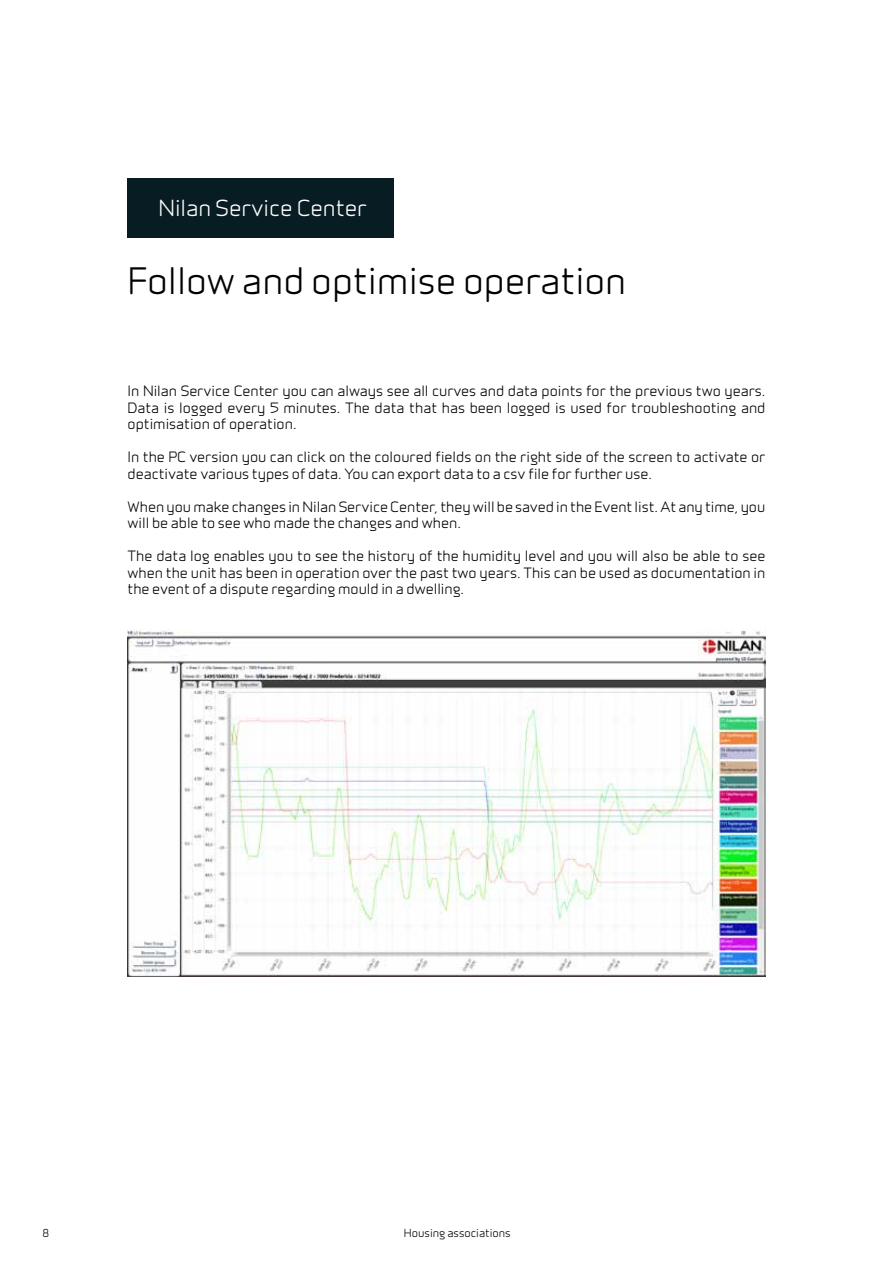
<style>
.page{position:relative;width:893px;height:1263px;background:#fff}
.page>*{position:absolute;margin:0;border:0;box-sizing:border-box;transform-origin:0 0}
.t1{font:500 34.5px "Infinity";color:#000}
.t2{font:500 21px "Infinity";color:#fff}
.t3{font:500 13.5px/16.5px "Infinity";color:#000;text-align:justify}
.t4{font:500 10.5px "Infinity";color:#000}
</style>
<div class="page">
<div style="left:128px;top:179px;width:266px;height:59px;background:#081c24"></div>
<img style="left:128px;top:630px;width:637px;height:346px">
<h2 class="t2" style="left:158px;top:193px;width:210px">Nilan Service Center</h2>
<h1 class="t1" style="left:128px;top:256px;width:500px">Follow and optimise operation</h1>
<p class="t3" style="left:128px;top:382px;width:639px">In Nilan Service Center you can always see all curves and data points for the previous two years.<br>Data is logged every 5 minutes. The data that has been logged is used for troubleshooting and optimisation of operation.</p>
<p class="t3" style="left:128px;top:448px;width:639px">In the PC version you can click on the coloured fields on the right side of the screen to activate or deactivate various types of data. You can export data to a csv file for further use.</p>
<p class="t3" style="left:128px;top:498px;width:639px">When you make changes in Nilan Service Center, they will be saved in the Event list. At any time, you will be able to see who made the changes and when.</p>
<p class="t3" style="left:128px;top:547px;width:639px">The data log enables you to see the history of the humidity level and you will also be able to see when the unit has been in operation over the past two years. This can be used as documentation in the event of a dispute regarding mould in a dwelling.</p>
<p class="t4" style="left:43px;top:1225px;width:8px">8</p>
<p class="t4" style="left:404px;top:1225px;width:108px">Housing associations</p>
</div>
